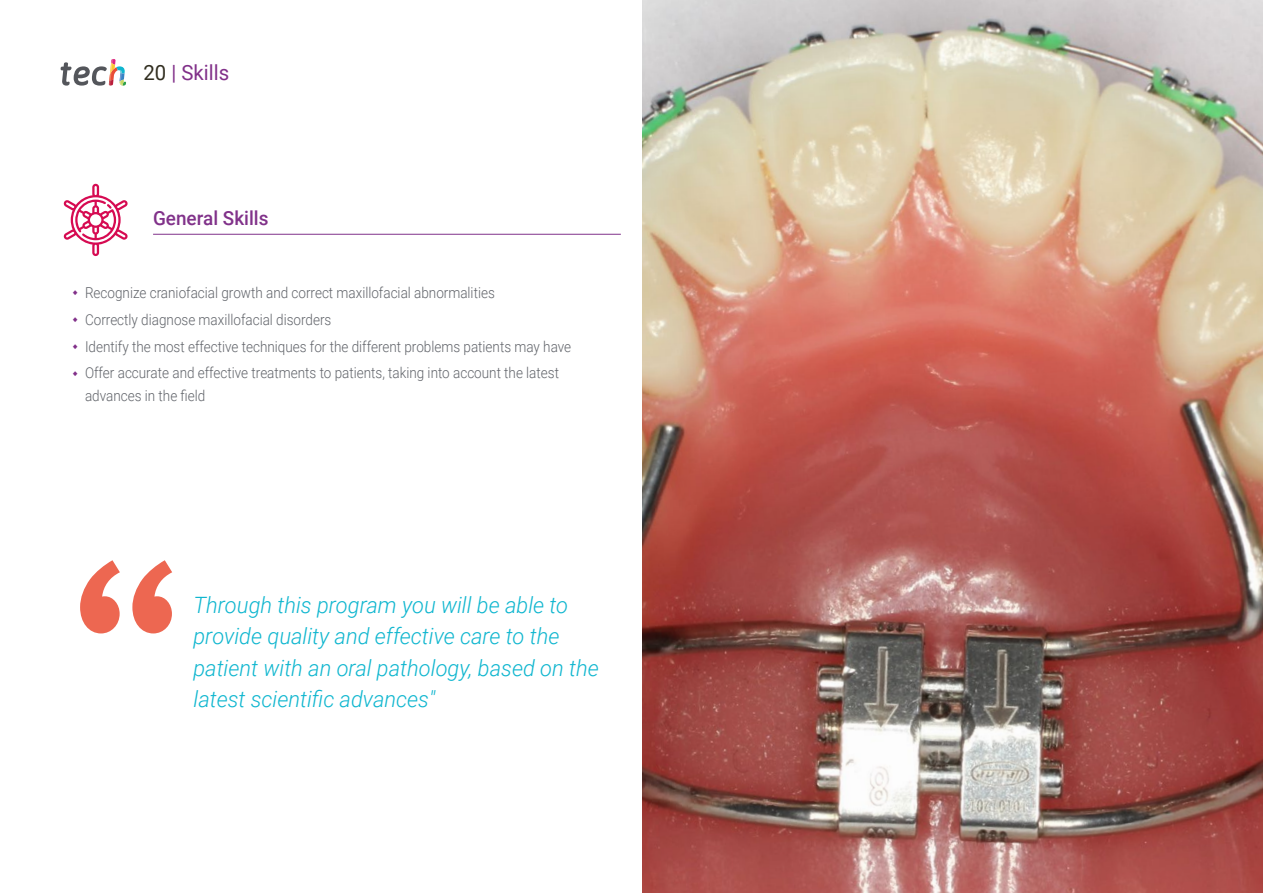
<style>
.page{position:relative;width:1263px;height:893px;background:#fff}
.page>*{position:absolute;margin:0;border:0;box-sizing:border-box;transform-origin:0 0}
.t1{font:italic 300 22.5px/31.5px "Roboto";color:#0fb6cf}
.t2{font:21px "Roboto";color:#813089}
.t3{font:500 19.5px "Roboto";color:#81328a}
.t4{font:300 15px/26.7px "Roboto";color:#61646a;scale:.9 1}
.s1{color:#312e20}
</style>
<div class="page">
<img style="left:642px;top:0;width:621px;height:893px">
<svg style="left:61px;top:59px;width:65px;height:27px"></svg>
<svg style="left:80px;top:560px;width:92px;height:73px"></svg>
<hr style="left:153px;top:234px;width:468px;height:1px;background:#81328a">
<svg style="left:63px;top:184px;width:65px;height:72px"></svg>
<h2 class="t2" style="left:144px;top:57px;width:87px"><span class="s1">20</span> | Skills</h2>
<h3 class="t3" style="left:153px;top:205px;width:117px">General Skills</h3>
<p class="t4" style="left:85px;top:279px;width:542px">Recognize craniofacial growth and correct maxillofacial abnormalities<br>Correctly diagnose maxillofacial disorders<br>Identify the most effective techniques for the different problems patients may have Offer accurate and effective treatments to patients, taking into account the latest</p>
<p class="t4" style="left:85px;top:382px;width:135px">advances in the field</p>
<h1 class="t1" style="left:193px;top:588px;width:407px">Through this program you will be able to provide quality and effective care to the patient with an oral pathology, based on the latest scientific advances"</h1>
</div>
